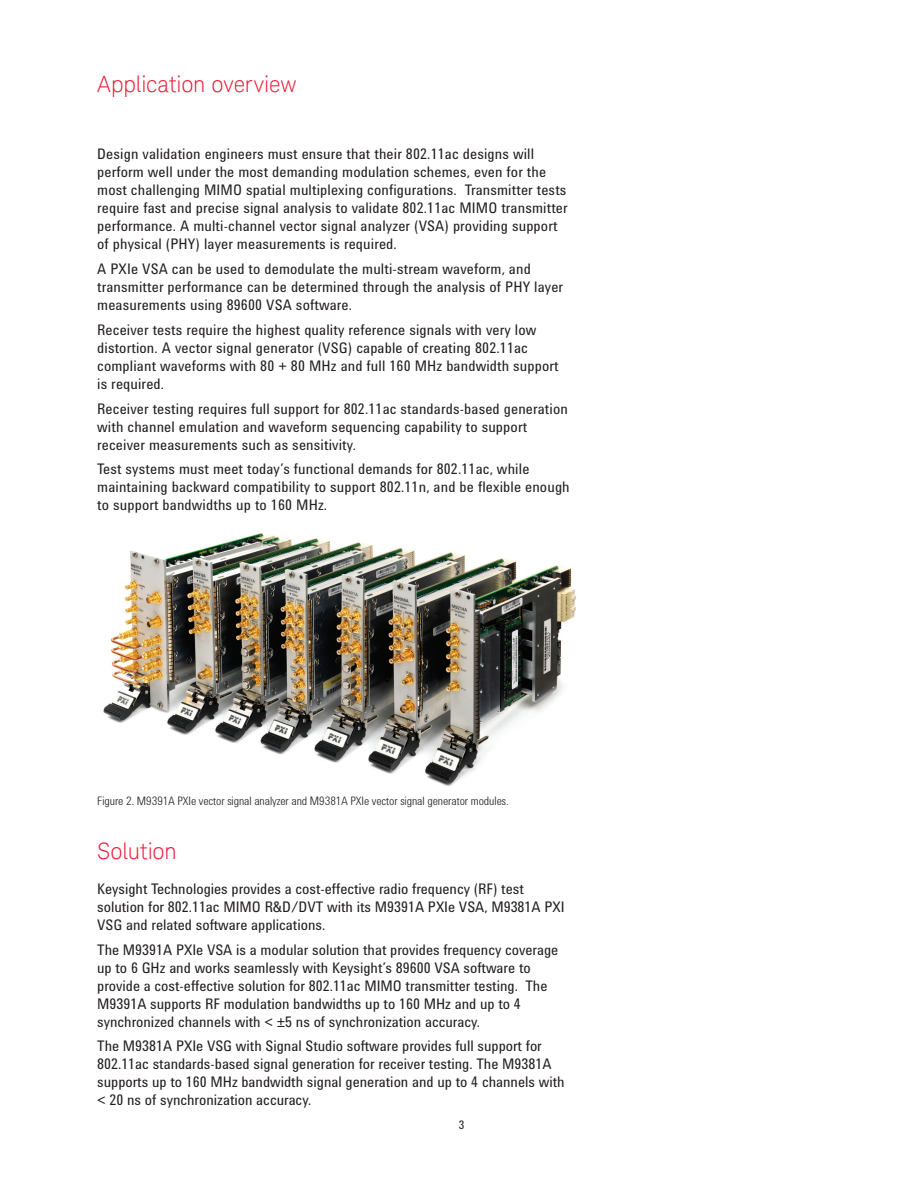
<style>
.page{position:relative;width:918px;height:1188px;background:#fff}
.page>*{position:absolute;margin:0;border:0;box-sizing:border-box;transform-origin:0 0}
.t1{font:300 22.5px "Keysight Sans";letter-spacing:-.01em;color:#ed1a36}
.t2{font:15px/18px "Agilent Condensed CFF";letter-spacing:.01em;color:#231f20}
.t3{font:300 12px "Agilent Condensed CFF";color:#231f20}
.t4{font:12px "Agilent Condensed CFF";color:#231f20}
</style>
<div class="page">
<img style="left:103px;top:533px;width:473px;height:253px">
<h1 class="t1" style="left:97px;top:71px;width:201px">Application overview</h1>
<p class="t2" style="left:97px;top:145px;width:472px">Design validation engineers must ensure that their 802.11ac designs will perform well under the most demanding modulation schemes, even for the most challenging MIMO spatial multiplexing configurations. Transmitter tests require fast and precise signal analysis to validate 802.11ac MIMO transmitter performance. A multi-channel vector signal analyzer (VSA) providing support of physical (PHY) layer measurements is required.</p>
<p class="t2" style="left:97px;top:259px;width:467px">A PXIe VSA can be used to demodulate the multi-stream waveform, and transmitter performance can be determined through the analysis of PHY layer measurements using 89600 VSA software.</p>
<p class="t2" style="left:97px;top:320px;width:463px">Receiver tests require the highest quality reference signals with very low distortion. A vector signal generator (VSG) capable of creating 802.11ac compliant waveforms with 80 + 80 MHz and full 160 MHz bandwidth support is required.</p>
<p class="t2" style="left:97px;top:399px;width:472px">Receiver testing requires full support for 802.11ac standards-based generation with channel emulation and waveform sequencing capability to support receiver measurements such as sensitivity.</p>
<p class="t2" style="left:97px;top:460px;width:474px">Test systems must meet today’s functional demands for 802.11ac, while maintaining backward compatibility to support 802.11n, and be flexible enough to support bandwidths up to 160 MHz.</p>
<p class="t3" style="left:97px;top:792px;width:413px">Figure 2. M9391A PXIe vector signal analyzer and M9381A PXIe vector signal generator modules.</p>
<h1 class="t1" style="left:97px;top:838px;width:81px">Solution</h1>
<p class="t2" style="left:97px;top:879px;width:469px">Keysight Technologies provides a cost-effective radio frequency (RF) test solution for 802.11ac MIMO R&amp;D/DVT with its M9391A PXIe VSA, M9381A PXI<br>VSG and related software applications.</p>
<p class="t2" style="left:97px;top:940px;width:463px">The M9391A PXIe VSA is a modular solution that provides frequency coverage up to 6 GHz and works seamlessly with Keysight’s 89600 VSA software to provide a cost-effective solution for 802.11ac MIMO transmitter testing. The M9391A supports RF modulation bandwidths up to 160 MHz and up to 4 synchronized channels with &lt; ±5 ns of synchronization accuracy.</p>
<p class="t2" style="left:97px;top:1037px;width:469px">The M9381A PXIe VSG with Signal Studio software provides full support for 802.11ac standards-based signal generation for receiver testing. The M9381A supports up to 160 MHz bandwidth signal generation and up to 4 channels with &lt; 20 ns of synchronization accuracy.</p>
<p class="t4" style="left:459px;top:1115px;width:7px">3</p>
</div>
